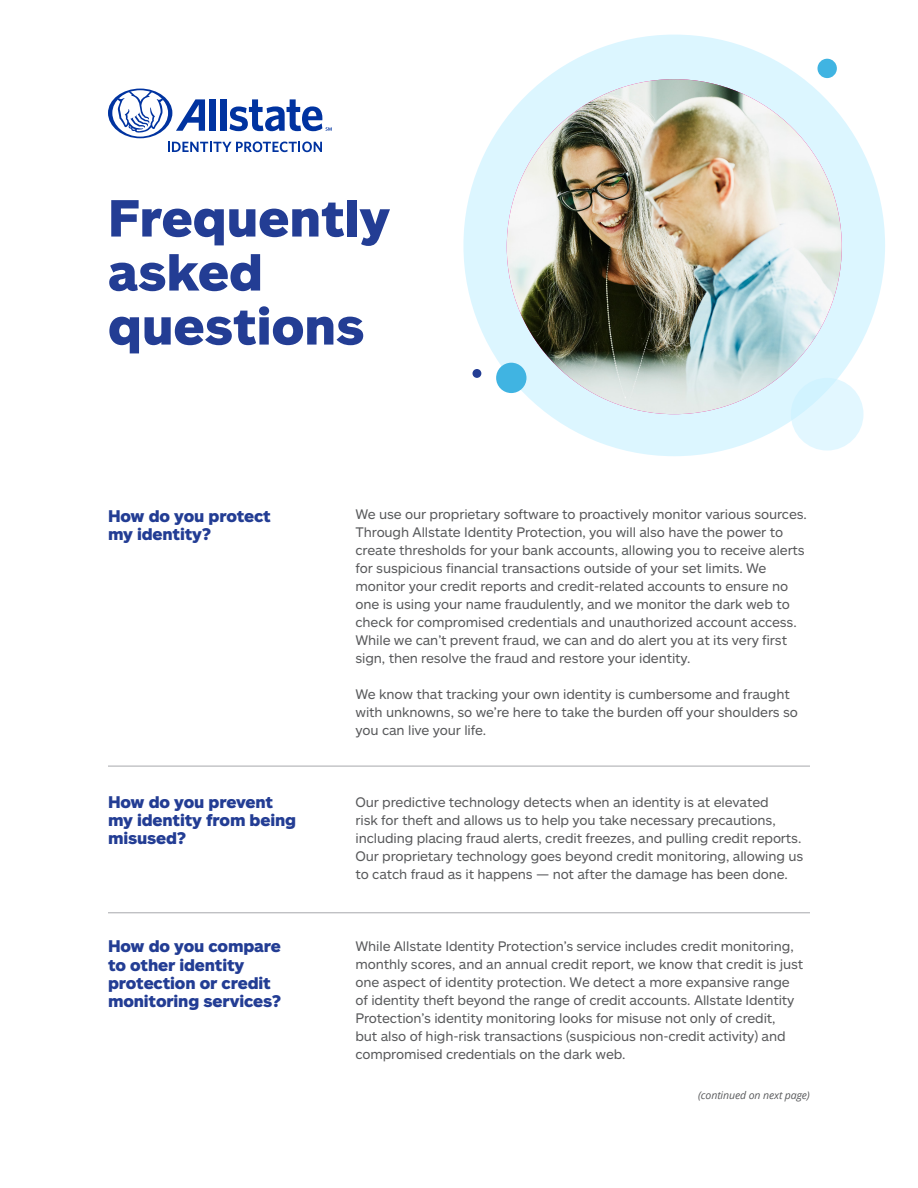
<style>
.page{position:relative;width:918px;height:1188px;background:#fff}
.page>*{position:absolute;margin:0;border:0;box-sizing:border-box;transform-origin:0 0}
.t1{font:900 51px/54px "Allstate Sans";color:#233d94}
.t2{font:900 16.5px/18px "Allstate Sans";letter-spacing:-.01em;color:#233d94}
.t3{font:13.5px/18px "Allstate Sans";letter-spacing:-.01em;color:#58595b}
.t4{font:italic 10.5px "Open Sans";letter-spacing:-.01em;color:#5a5b5d}
</style>
<div class="page">
<hr style="left:108px;top:766px;width:702px;height:1px;background:#a7a9ac">
<hr style="left:108px;top:912px;width:702px;height:1px;background:#a7a9ac">
<div style="left:463px;top:35px;width:422px;height:421px;background:#dcf6ff;border-radius:50%"></div>
<div style="left:817px;top:59px;width:20px;height:19px;background:#40b4e2;border-radius:50%"></div>
<div style="left:472px;top:369px;width:9px;height:9px;background:#233d94;border-radius:50%"></div>
<img style="left:507px;top:79px;width:335px;height:335px;border-radius:168px">
<div style="left:791px;top:378px;width:73px;height:73px;background:linear-gradient(to right,#d8f5ff,#e5f8ff);border-radius:50%"></div>
<div style="left:496px;top:363px;width:30px;height:30px;background:#40b4e2;border-radius:50%"></div>
<svg style="left:108px;top:89px;width:224px;height:63px"></svg>
<h1 class="t1" style="left:108px;top:189px;width:283px">Frequently asked questions</h1>
<p class="t2" style="left:108px;top:506px;width:164px">How do you protect my identity?</p>
<p class="t3" style="left:356px;top:505px;width:453px">We use our proprietary software to proactively monitor various sources.<br>Through Allstate Identity Protection, you will also have the power to create thresholds for your bank accounts, allowing you to receive alerts for suspicious financial transactions outside of your set limits. We monitor your credit reports and credit-related accounts to ensure no one is using your name fraudulently, and we monitor the dark web to check for compromised credentials and unauthorized account access.<br>While we can’t prevent fraud, we can and do alert you at its very first sign, then resolve the fraud and restore your identity.</p>
<p class="t3" style="left:356px;top:685px;width:444px">We know that tracking your own identity is cumbersome and fraught with unknowns, so we’re here to take the burden off your shoulders so you can live your life.</p>
<p class="t2" style="left:108px;top:792px;width:190px">How do you prevent my identity from being misused?</p>
<p class="t3" style="left:356px;top:793px;width:449px">Our predictive technology detects when an identity is at elevated<br>risk for theft and allows us to help you take necessary precautions, including placing fraud alerts, credit freezes, and pulling credit reports.<br>Our proprietary technology goes beyond credit monitoring, allowing us to catch fraud as it happens — not after the damage has been done.</p>
<p class="t2" style="left:108px;top:937px;width:175px">How do you compare to other identity protection or credit monitoring services?</p>
<p class="t3" style="left:356px;top:937px;width:449px">While Allstate Identity Protection’s service includes credit monitoring, monthly scores, and an annual credit report, we know that credit is just one aspect of identity protection. We detect a more expansive range of identity theft beyond the range of credit accounts. Allstate Identity Protection’s identity monitoring looks for misuse not only of credit,<br>but also of high-risk transactions (suspicious non-credit activity) and compromised credentials on the dark web.</p>
<p class="t4" style="left:698px;top:1088px;width:113px">(continued on next page)</p>
</div>
